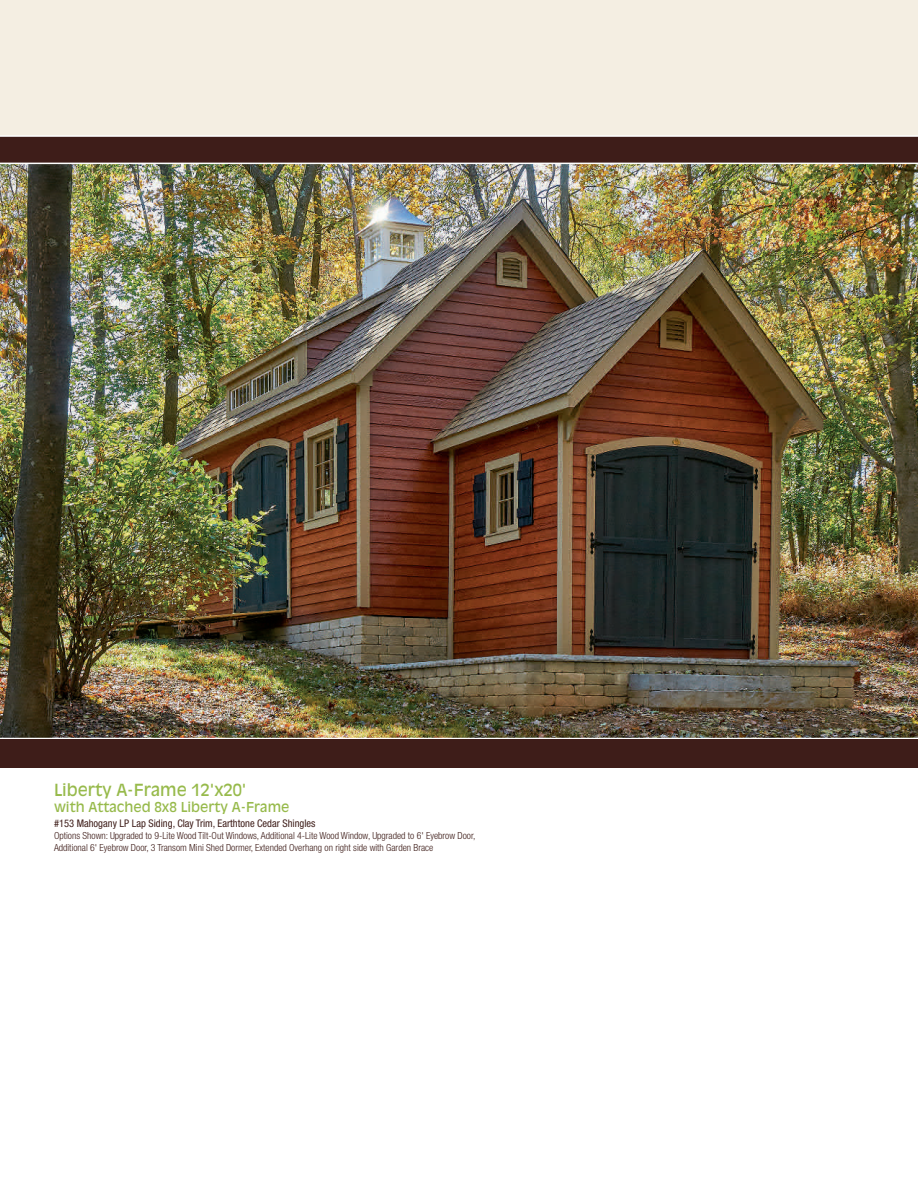
<style>
.page{position:relative;width:918px;height:1188px;background:#fff}
.page>*{position:absolute;margin:0;border:0;box-sizing:border-box;transform-origin:0 0}
.t1{font:16.5px "Antique Olive Std";color:#97ba4b}
.t2{font:13.5px "Antique Olive Std";color:#97ba4b}
.t3{font:condensed 10.5px "Helvetica Neue LT Std";color:#3e1d19}
.t4{font:300 condensed 9.75px/12px "Helvetica Neue LT Std";color:#3e1d19}
</style>
<div class="page">
<img style="left:0;top:164px;width:918px;height:574px">
<div style="left:0;top:0;width:918px;height:142px;background:#f4eee2"></div>
<svg style="left:0;top:135px;width:918px;height:28px"></svg>
<div style="left:0;top:739px;width:918px;height:29px;background:#3e1d19"></div>
<h1 class="t1" style="left:54px;top:780px;width:194px">Liberty A-Frame 12'x20'</h1>
<h2 class="t2" style="left:54px;top:799px;width:237px">with Attached 8x8 Liberty A-Frame</h2>
<p class="t3" style="left:54px;top:817px;width:263px">#153 Mahogany LP Lap Siding, Clay Trim, Earthtone Cedar Shingles</p>
<p class="t4" style="left:54px;top:829px;width:423px">Options Shown: Upgraded to 9-Lite Wood Tilt-Out Windows, Additional 4-Lite Wood Window, Upgraded to 6' Eyebrow Door,<br>Additional 6' Eyebrow Door, 3 Transom Mini Shed Dormer, Extended Overhang on right side with Garden Brace</p>
</div>
